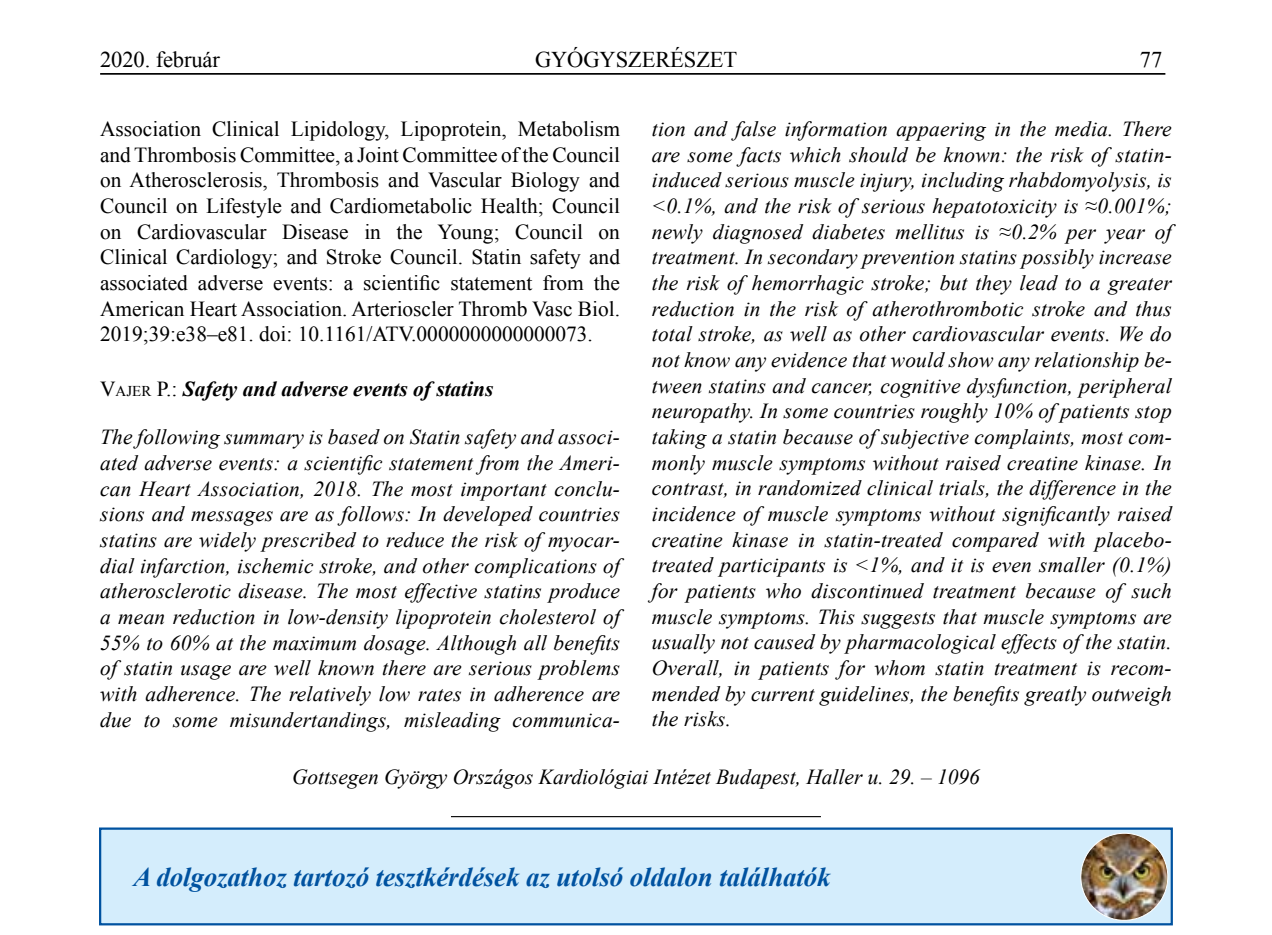
<style>
.page{position:relative;width:1272px;height:935px;background:#fff}
.page>*{position:absolute;margin:0;border:0;box-sizing:border-box;transform-origin:0 0}
.t1{font:italic 700 27px "Times New Roman";letter-spacing:-.005em;color:#0052a0}
.t2{font:22.5px "Times New Roman";letter-spacing:-.005em;color:#000}
.t3{font:italic 21.38px/25.7px "Times New Roman";letter-spacing:.01em;color:#000;text-align:justify}
.t4{font:21.38px/25.7px "Times New Roman";color:#000;text-align:justify}
.t5{font:italic 700 21.38px "Times New Roman";color:#000}
.s1{font-weight:400;font-style:normal}
.s2{font-weight:400;font-style:normal;font-size:15.08px}
</style>
<div class="page">
<hr style="left:100px;top:73px;width:1065px;height:2px;background:#000">
<hr style="left:451px;top:816px;width:370px;height:1px;background:#000">
<div style="left:100px;top:828px;width:1072px;height:96px;background:#d4edfc"></div>
<div style="left:99px;top:827px;width:1074px;height:98px;border:2px solid #0052a0"></div>
<img style="left:1081px;top:833px;width:87px;height:87px;border-radius:44px">
<p class="t2" style="left:100px;top:44px;width:121px">2020. február</p>
<p class="t2" style="left:535px;top:44px;width:204px">GYÓGYSZERÉSZET</p>
<p class="t2" style="left:1140px;top:44px;width:24px">77</p>
<p class="t4" style="left:100px;top:116px;width:521px">Association Clinical Lipidology, Lipoprotein, Metabolism and Thrombosis Committee, a Joint Committee of the Council on Atherosclerosis, Thrombosis and Vascular Biology and Council on Lifestyle and Cardiometabolic Health; Council on Cardiovascular Disease in the Young; Council on Clinical Cardiology; and Stroke Council. Statin safety and associated adverse events: a scientific statement from the American Heart Association. Arterioscler Thromb Vasc Biol.<br>2019;39:e38–e81. doi: 10.1161/ATV.0000000000000073.</p>
<p class="t5" style="left:100px;top:374px;width:395px"><span class="s1">V</span><span class="s2">AJER</span> <span class="s1">P.</span><span class="s1">:</span> Safety and adverse events of statins</p>
<p class="t3" style="left:100px;top:424px;width:521px">The following summary is based on Statin safety and associ&shy;ated adverse events: a scientific statement from the Ameri&shy;can Heart Association, 2018. The most important conclu&shy;sions and messages are as follows: In developed countries statins are widely prescribed to reduce the risk of myocar&shy;dial infarction, ischemic stroke, and other complications of atherosclerotic disease. The most effective statins produce a mean reduction in low-density lipoprotein cholesterol of 55% to 60% at the maximum dosage. Although all benefits of statin usage are well known there are serious problems with adherence. The relatively low rates in adherence are due to some misundertandings, misleading communica-</p>
<p class="t3" style="left:652px;top:116px;width:521px;text-align:left">tion and false information appaering in the media. There are some facts which should be known: the risk of statin&shy;induced serious muscle injury, including rhabdomyolysis, is &lt;0.1%, and the risk of serious hepatotoxicity is ≈0.001%; newly diagnosed diabetes mellitus is ≈0.2% per year of treatment. In secondary prevention statins possibly increase the risk of hemorrhagic stroke; but they lead to a greater reduction in the risk of atherothrombotic stroke and thus total stroke, as well as other cardiovascular events. We do not know any evidence that would show any relationship be&shy;tween statins and cancer, cognitive dysfunction, peripheral neuropathy. In some countries roughly 10% of patients stop taking a statin because of subjective complaints, most com&shy;monly muscle symptoms without raised creatine kinase. In contrast, in randomized clinical trials, the difference in the incidence of muscle symptoms without significantly raised creatine kinase in statin-treated compared with placebo&shy;treated participants is &lt;1%, and it is even smaller (0.1%) for patients who discontinued treatment because of such muscle symptoms. This suggests that muscle symptoms are usually not caused by pharmacological effects of the statin.<br>Overall, in patients for whom statin treatment is recom&shy;mended by current guidelines, the benefits greatly outweigh the risks.</p>
<p class="t3" style="left:292px;top:763px;width:689px">Gottsegen György Országos Kardiológiai Intézet Budapest, Haller u. 29. – 1096</p>
<p class="t1" style="left:133px;top:857px;width:699px">A dolgozathoz tartozó tesztkérdések az utolsó oldalon találhatók</p>
</div>
